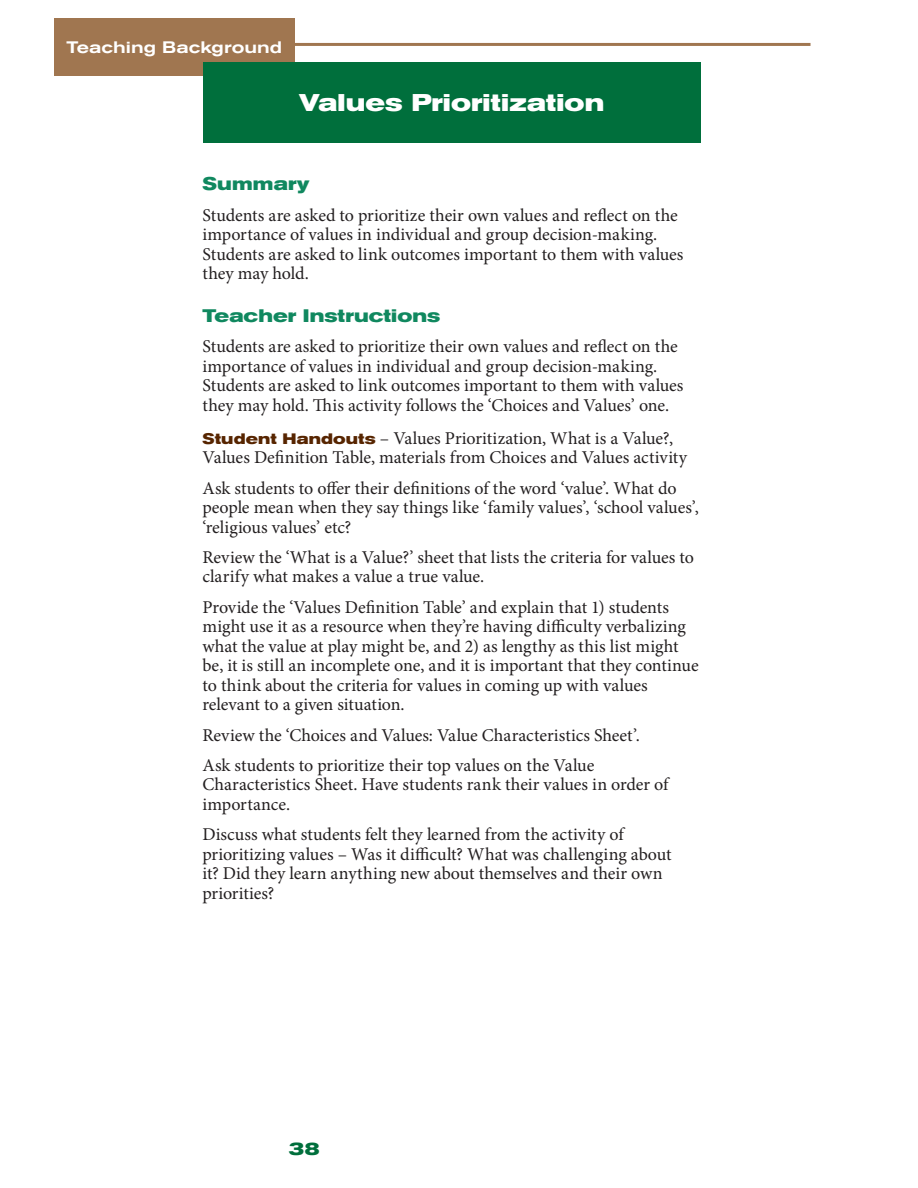
<style>
.page{position:relative;width:918px;height:1188px;background:#fff}
.page>*{position:absolute;margin:0;border:0;box-sizing:border-box;transform-origin:0 0}
._1Gtitle{font:700 expanded 24px "Akzidenz Grotesk BE";letter-spacing:.01em;color:#fff}
.TeachBody{font:18px/19.5px "Minion Pro";letter-spacing:-.005em;color:#231f20}
.TeachHeadGrn{font:700 expanded 18px "Akzidenz Grotesk BE";letter-spacing:.01em;color:#10885f}
.t1{font:700 expanded 18px "Akzidenz Grotesk BE";color:#006f3c}
.t2{font:500 expanded 16.5px "Akzidenz Grotesk BE";color:#fff}
.s1{font-family:"Akzidenz Grotesk BE";font-weight:700;font-stretch:expanded;font-size:15px;color:#572500}
</style>
<div class="page">
<hr style="left:56px;top:43px;width:755px;height:3px;background:#a07650">
<div style="left:54px;top:18px;width:241px;height:58px;background:#a07650"></div>
<div style="left:203px;top:62px;width:498px;height:81px;background:#006f3c"></div>
<p class="t2" style="left:66px;top:37px;width:217px">Teaching Background</p>
<p class="_1Gtitle" style="left:299px;top:89px;width:306px">Values Prioritization</p>
<p class="TeachHeadGrn" style="left:202px;top:174px;width:109px">Summary</p>
<p class="TeachBody" style="left:202px;top:205px;width:483px">Students are asked to prioritize their own values and reflect on the importance of values in individual and group decision-making.<br>Students are asked to link outcomes important to them with values they may hold.</p>
<p class="TeachHeadGrn" style="left:202px;top:305px;width:239px">Teacher Instructions</p>
<p class="TeachBody" style="left:202px;top:337px;width:483px">Students are asked to prioritize their own values and reflect on the importance of values in individual and group decision-making.<br>Students are asked to link outcomes important to them with values they may hold. This activity follows the ‘Choices and Values’ one.</p>
<p class="TeachBody" style="left:202px;top:428px;width:486px"><span class="s1">Student Handouts</span> – Values Prioritization, What is a Value?,<br>Values Definition Table, materials from Choices and Values activity</p>
<p class="TeachBody" style="left:202px;top:478px;width:498px">Ask students to offer their definitions of the word ‘value’. What do people mean when they say things like ‘family values’, ‘school values’, ‘religious values’ etc?</p>
<p class="TeachBody" style="left:202px;top:548px;width:493px">Review the ‘What is a Value?’ sheet that lists the criteria for values to clarify what makes a value a true value.</p>
<p class="TeachBody" style="left:202px;top:597px;width:498px">Provide the ‘Values Definition Table’ and explain that 1) students might use it as a resource when they’re having difficulty verbalizing what the value at play might be, and 2) as lengthy as this list might be, it is still an incomplete one, and it is important that they continue to think about the criteria for values in coming up with values relevant to a given situation.</p>
<p class="TeachBody" style="left:202px;top:725px;width:439px">Review the ‘Choices and Values: Value Characteristics Sheet’.</p>
<p class="TeachBody" style="left:202px;top:755px;width:467px">Ask students to prioritize their top values on the Value<br>Characteristics Sheet. Have students rank their values in order of importance.</p>
<p class="TeachBody" style="left:202px;top:825px;width:471px">Discuss what students felt they learned from the activity of prioritizing values – Was it difficult? What was challenging about it? Did they learn anything new about themselves and their own priorities?</p>
<p class="t1" style="left:289px;top:1138px;width:32px">38</p>
</div>
